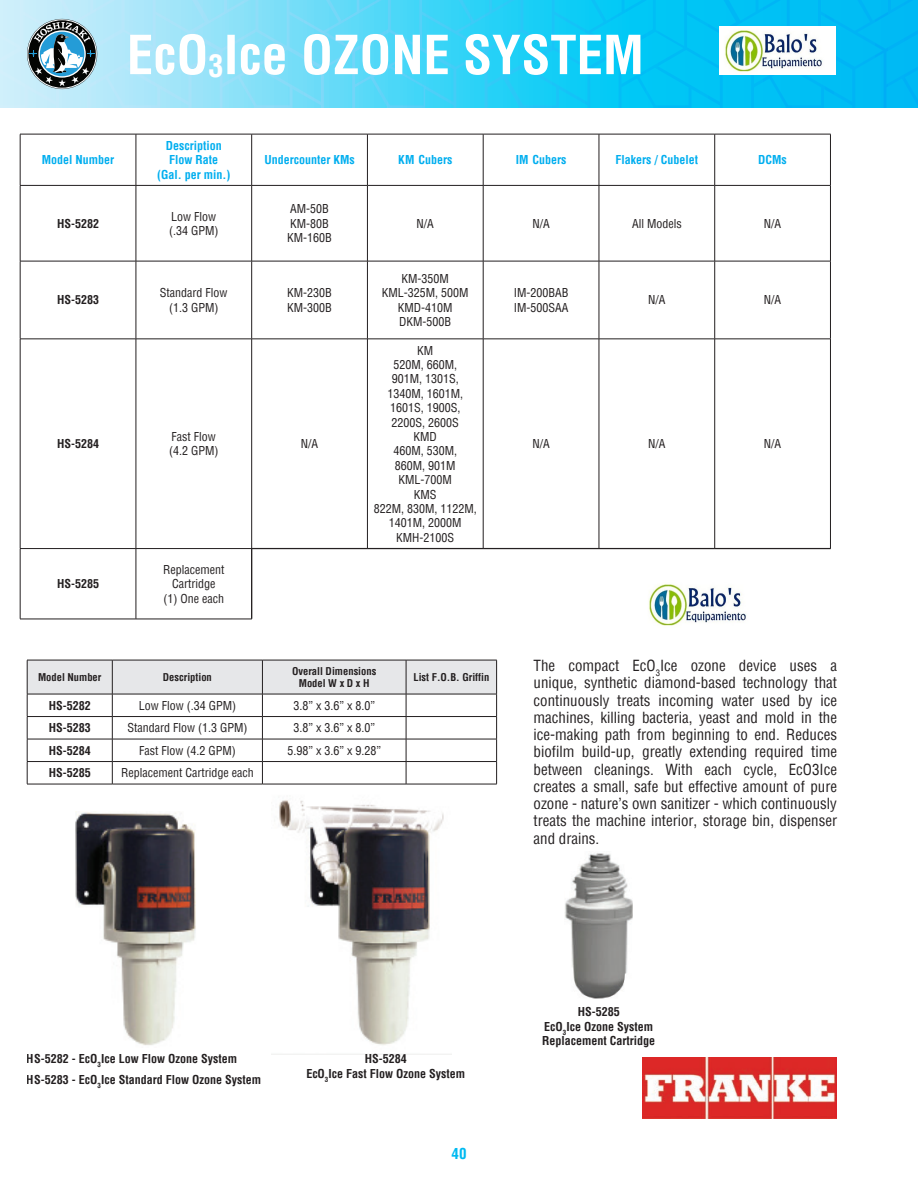
<style>
.page{position:relative;width:918px;height:1188px;background:#fff}
.page>*{position:absolute;margin:0;border:0;box-sizing:border-box;transform-origin:0 0}
.t1{font:700 condensed 52.5px "Helvetica";color:#fff}
.t2{font:condensed 15px/17.2px "Helvetica";color:#231f20;text-align:justify}
.t3{font:700 condensed 15px "Helvetica";color:#00baf1}
.t4{font:condensed 12px/14.4px "Helvetica";color:#231f20}
.t5{font:700 condensed 12px/14.4px "Helvetica";color:#231f20;text-align:center}
.t6{font:700 condensed 12px/14.4px "Helvetica";color:#00aeef;text-align:center}
.t7{font:700 condensed 10.5px/12.6px "Helvetica";color:#231f20;text-align:center}
.s1{font-size:30.6px}
</style>
<div class="page">
<svg style="left:0;top:0;width:917px;height:108px;background:#48d2f7"></svg>
<svg style="left:917px;top:0;width:1px;height:108px"></svg>
<svg style="left:27px;top:19px;width:70px;height:70px;background:#708c97"></svg>
<svg style="left:27px;top:660px;width:470px;height:124px"></svg>
<hr style="left:27px;top:784px;width:85px;height:1px;background:#231f20">
<hr style="left:112px;top:784px;width:150px;height:1px;background:#231f20">
<hr style="left:262px;top:784px;width:144px;height:1px;background:#231f20">
<hr style="left:406px;top:784px;width:91px;height:1px;background:#231f20">
<img style="left:75px;top:812px;width:121px;height:234px">
<img style="left:272px;top:800px;width:180px;height:255px">
<img style="left:564px;top:853px;width:69px;height:146px">
<img style="left:643px;top:1057px;width:194px;height:62px">
<hr style="left:20px;top:134px;width:116px;height:1px;background:#231f20">
<hr style="left:20px;top:134px;width:1px;height:51px;background:#231f20">
<hr style="left:136px;top:134px;width:116px;height:1px;background:#231f20">
<hr style="left:136px;top:134px;width:1px;height:51px;background:#231f20">
<hr style="left:252px;top:134px;width:115px;height:1px;background:#231f20">
<hr style="left:251px;top:134px;width:1px;height:51px;background:#231f20">
<hr style="left:367px;top:134px;width:116px;height:1px;background:#231f20">
<hr style="left:367px;top:134px;width:1px;height:51px;background:#231f20">
<hr style="left:483px;top:134px;width:116px;height:1px;background:#231f20">
<hr style="left:483px;top:134px;width:1px;height:51px;background:#231f20">
<hr style="left:599px;top:134px;width:116px;height:1px;background:#231f20">
<hr style="left:599px;top:134px;width:1px;height:51px;background:#231f20">
<hr style="left:715px;top:134px;width:116px;height:1px;background:#231f20">
<hr style="left:714px;top:134px;width:1px;height:51px;background:#231f20">
<hr style="left:830px;top:134px;width:1px;height:51px;background:#231f20">
<hr style="left:20px;top:185px;width:116px;height:1px;background:#231f20">
<hr style="left:20px;top:186px;width:1px;height:75px;background:#231f20">
<hr style="left:136px;top:185px;width:116px;height:1px;background:#231f20">
<hr style="left:136px;top:186px;width:1px;height:75px;background:#231f20">
<hr style="left:252px;top:185px;width:115px;height:1px;background:#231f20">
<hr style="left:251px;top:186px;width:1px;height:75px;background:#231f20">
<hr style="left:367px;top:185px;width:116px;height:1px;background:#231f20">
<hr style="left:367px;top:186px;width:1px;height:75px;background:#231f20">
<hr style="left:483px;top:185px;width:116px;height:1px;background:#231f20">
<hr style="left:483px;top:186px;width:1px;height:75px;background:#231f20">
<hr style="left:599px;top:185px;width:116px;height:1px;background:#231f20">
<hr style="left:599px;top:186px;width:1px;height:75px;background:#231f20">
<hr style="left:715px;top:185px;width:116px;height:1px;background:#231f20">
<hr style="left:714px;top:186px;width:1px;height:75px;background:#231f20">
<hr style="left:830px;top:186px;width:1px;height:75px;background:#231f20">
<hr style="left:20px;top:261px;width:116px;height:1px;background:#231f20">
<hr style="left:20px;top:261px;width:1px;height:78px;background:#231f20">
<hr style="left:136px;top:261px;width:116px;height:1px;background:#231f20">
<hr style="left:136px;top:261px;width:1px;height:78px;background:#231f20">
<hr style="left:252px;top:261px;width:115px;height:1px;background:#231f20">
<hr style="left:251px;top:261px;width:1px;height:78px;background:#231f20">
<hr style="left:367px;top:261px;width:116px;height:1px;background:#231f20">
<hr style="left:367px;top:261px;width:1px;height:78px;background:#231f20">
<hr style="left:483px;top:261px;width:116px;height:1px;background:#231f20">
<hr style="left:483px;top:261px;width:1px;height:78px;background:#231f20">
<hr style="left:599px;top:261px;width:116px;height:1px;background:#231f20">
<hr style="left:599px;top:261px;width:1px;height:78px;background:#231f20">
<hr style="left:715px;top:261px;width:116px;height:1px;background:#231f20">
<hr style="left:714px;top:261px;width:1px;height:78px;background:#231f20">
<hr style="left:830px;top:261px;width:1px;height:78px;background:#231f20">
<hr style="left:20px;top:339px;width:116px;height:1px;background:#231f20">
<hr style="left:20px;top:339px;width:1px;height:209px;background:#231f20">
<hr style="left:136px;top:339px;width:116px;height:1px;background:#231f20">
<hr style="left:136px;top:339px;width:1px;height:209px;background:#231f20">
<hr style="left:20px;top:548px;width:116px;height:1px;background:#231f20">
<hr style="left:20px;top:549px;width:1px;height:70px;background:#231f20">
<hr style="left:136px;top:548px;width:116px;height:1px;background:#231f20">
<hr style="left:136px;top:549px;width:1px;height:70px;background:#231f20">
<hr style="left:20px;top:619px;width:116px;height:1px;background:#231f20">
<hr style="left:136px;top:619px;width:116px;height:1px;background:#231f20">
<hr style="left:251px;top:548px;width:1px;height:71px;background:#231f20">
<hr style="left:252px;top:549px;width:1px;height:70px;background:#231f20">
<hr style="left:252px;top:339px;width:115px;height:1px;background:#231f20">
<hr style="left:251px;top:339px;width:1px;height:209px;background:#231f20">
<hr style="left:367px;top:339px;width:116px;height:1px;background:#231f20">
<hr style="left:367px;top:339px;width:1px;height:209px;background:#231f20">
<hr style="left:483px;top:339px;width:116px;height:1px;background:#231f20">
<hr style="left:483px;top:339px;width:1px;height:209px;background:#231f20">
<hr style="left:599px;top:339px;width:116px;height:1px;background:#231f20">
<hr style="left:599px;top:339px;width:1px;height:209px;background:#231f20">
<hr style="left:715px;top:339px;width:116px;height:1px;background:#231f20">
<hr style="left:714px;top:339px;width:1px;height:209px;background:#231f20">
<hr style="left:830px;top:339px;width:1px;height:209px;background:#231f20">
<hr style="left:252px;top:548px;width:115px;height:1px;background:#231f20">
<hr style="left:367px;top:548px;width:116px;height:1px;background:#231f20">
<hr style="left:483px;top:548px;width:116px;height:1px;background:#231f20">
<hr style="left:599px;top:548px;width:116px;height:1px;background:#231f20">
<hr style="left:715px;top:548px;width:116px;height:1px;background:#231f20">
<img style="left:720px;top:26px;width:116px;height:48px">
<img style="left:649px;top:584px;width:98px;height:42px">
<h1 class="t1" style="left:127px;top:20px;width:518px">EcO<span class="s1">3</span>Ice OZONE SYSTEM</h1>
<p class="t6" style="left:42px;top:152px;width:74px">Model Number</p>
<p class="t6" style="left:157px;top:138px;width:75px">Description<br>Flow Rate (Gal. per min.)</p>
<p class="t6" style="left:264px;top:152px;width:92px">Undercounter KMs</p>
<p class="t6" style="left:398px;top:152px;width:55px">KM Cubers</p>
<p class="t6" style="left:516px;top:152px;width:52px">IM Cubers</p>
<p class="t6" style="left:616px;top:152px;width:84px">Flakers / Cubelet</p>
<p class="t6" style="left:758px;top:152px;width:30px">DCMs</p>
<p class="t5" style="left:57px;top:216px;width:43px">HS-5282</p>
<p class="t4" style="left:169px;top:209px;width:51px">Low Flow (.34 GPM)</p>
<p class="t4" style="left:287px;top:202px;width:46px">AM-50B<br>KM-80B<br>KM-160B</p>
<p class="t5" style="left:57px;top:293px;width:43px">HS-5283</p>
<p class="t4" style="left:160px;top:285px;width:69px;text-align:center">Standard Flow (1.3 GPM)</p>
<p class="t4" style="left:287px;top:285px;width:46px">KM-230B<br>KM-300B</p>
<p class="t5" style="left:57px;top:436px;width:43px">HS-5284</p>
<p class="t4" style="left:169px;top:429px;width:51px">Fast Flow (4.2 GPM)</p>
<p class="t4" style="left:301px;top:436px;width:19px">N/A</p>
<p class="t5" style="left:57px;top:576px;width:43px">HS-5285</p>
<p class="t4" style="left:163px;top:562px;width:63px;text-align:center">Replacement<br>Cartridge<br>(1) One each</p>
<p class="t4" style="left:417px;top:216px;width:19px">N/A</p>
<p class="t4" style="left:532px;top:216px;width:19px">N/A</p>
<p class="t4" style="left:632px;top:216px;width:51px">All Models</p>
<p class="t4" style="left:764px;top:216px;width:19px">N/A</p>
<p class="t4" style="left:382px;top:271px;width:88px;text-align:center">KM-350M<br>KML-325M, 500M<br>KMD-410M<br>DKM-500B</p>
<p class="t4" style="left:374px;top:343px;width:105px;text-align:center">KM<br>520M, 660M,<br>901M, 1301S,<br>1340M, 1601M,<br>1601S, 1900S,<br>2200S, 2600S<br>KMD<br>460M, 530M,<br>860M, 901M<br>KML-700M<br>KMS<br>822M, 830M, 1122M,<br>1401M, 2000M<br>KMH-2100S</p>
<p class="t4" style="left:514px;top:285px;width:56px">IM-200BAB<br>IM-500SAA</p>
<p class="t4" style="left:648px;top:293px;width:19px">N/A</p>
<p class="t4" style="left:764px;top:293px;width:19px">N/A</p>
<p class="t4" style="left:532px;top:436px;width:19px">N/A</p>
<p class="t4" style="left:648px;top:436px;width:19px">N/A</p>
<p class="t4" style="left:764px;top:436px;width:19px">N/A</p>
<p class="t7" style="left:38px;top:671px;width:65px">Model Number</p>
<p class="t7" style="left:163px;top:671px;width:50px">Description</p>
<p class="t7" style="left:292px;top:664px;width:86px">Overall Dimensions<br>Model W x D x H</p>
<p class="t7" style="left:413px;top:671px;width:77px">List F.O.B. Griffin</p>
<p class="t5" style="left:49px;top:698px;width:43px">HS-5282</p>
<p class="t4" style="left:139px;top:698px;width:99px">Low Flow (.34 GPM)</p>
<p class="t4" style="left:293px;top:698px;width:83px">3.8” x 3.6” x 8.0”</p>
<p class="t5" style="left:49px;top:720px;width:43px">HS-5283</p>
<p class="t4" style="left:127px;top:721px;width:121px">Standard Flow (1.3 GPM)</p>
<p class="t4" style="left:293px;top:721px;width:83px">3.8” x 3.6” x 8.0”</p>
<p class="t5" style="left:49px;top:743px;width:43px">HS-5284</p>
<p class="t4" style="left:139px;top:743px;width:98px">Fast Flow (4.2 GPM)</p>
<p class="t4" style="left:287px;top:743px;width:95px">5.98” x 3.6” x 9.28”</p>
<p class="t5" style="left:49px;top:765px;width:43px">HS-5285</p>
<p class="t4" style="left:121px;top:766px;width:134px">Replacement Cartridge each</p>
<p class="t2" style="left:534px;top:657px;width:305px">The compact EcO<sub>3</sub>Ice ozone device uses a unique, synthetic diamond-based technology that continuously treats incoming water used by ice machines, killing bacteria, yeast and mold in the ice-making path from beginning to end. Reduces biofilm build-up, greatly extending required time between cleanings. With each cycle, EcO3Ice creates a small, safe but effective amount of pure ozone - nature’s own sanitizer - which continuously treats the machine interior, storage bin, dispenser and drains.</p>
<p class="t5" style="left:27px;top:1048px;width:236px;line-height:21px;text-align:left">HS-5282 - EcO<sub>3</sub>Ice Low Flow Ozone System<br>HS-5283 - EcO<sub>3</sub>Ice Standard Flow Ozone System</p>
<p class="t5" style="left:306px;top:1052px;width:160px">HS-5284<br>EcO<sub>3</sub>Ice Fast Flow Ozone System</p>
<p class="t3" style="left:452px;top:1143px;width:16px">40</p>
<p class="t5" style="left:542px;top:1004px;width:115px">HS-5285<br>EcO<sub>3</sub>Ice Ozone System<br>Replacement Cartridge</p>
</div>
